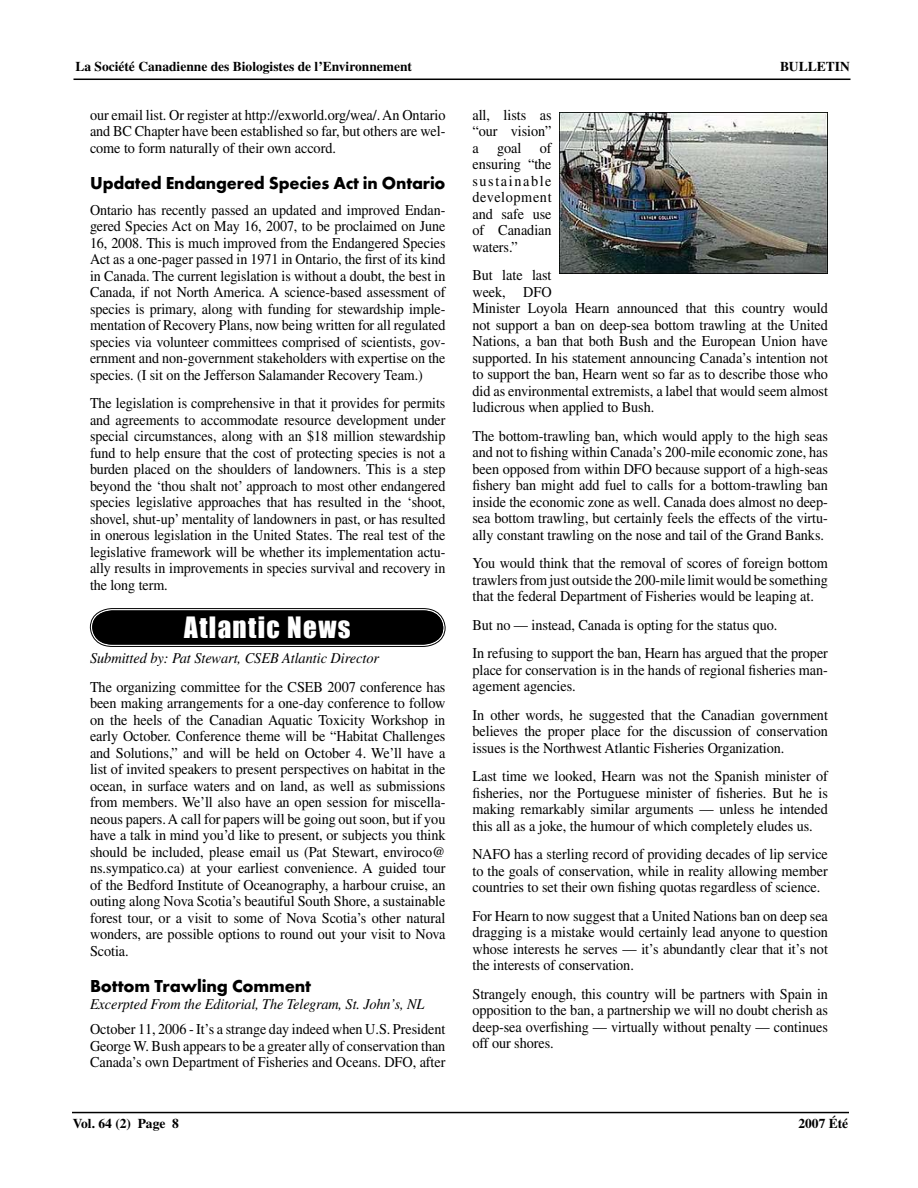
<style>
.page{position:relative;width:918px;height:1188px;background:#fff}
.page>*{position:absolute;margin:0;border:0;box-sizing:border-box;transform-origin:0 0}
.t1{font:27px "Impact";letter-spacing:.05em;color:#fff}
.t2{font:700 18px "Futura T";letter-spacing:-.01em;color:#000}
.t3{font:15px/16.5px "Times";letter-spacing:-.005em;color:#000;text-align:justify;scale:.95 1}
.t4{font:15px/16.5px "Times";letter-spacing:-.005em;color:#000;text-align:justify;scale:.94 1}
.t5{font:italic 15px "Times";letter-spacing:-.005em;color:#000;scale:.95 1}
.t6{font:italic 15px "Times";letter-spacing:-.005em;color:#000;scale:.96 1}
.t7{font:700 13.5px "Times";color:#000}
</style>
<div class="page">
<hr style="left:72px;top:1112px;width:777px;height:1px;background:#000">
<hr style="left:74px;top:79px;width:776px;height:1px;background:#000">
<svg style="left:90px;top:608px;width:356px;height:39px"></svg>
<img style="left:559px;top:112px;width:269px;height:162px">
<p class="t7" style="left:75px;top:58px;width:338px">La Société Canadienne des Biologistes de l’Environnement</p>
<p class="t7" style="left:780px;top:58px;width:71px">BULLETIN</p>
<p class="t3" style="left:90px;top:106px;width:376px">our email list. Or register at http://exworld.org/wea/. An Ontario and BC Chapter have been established so far, but others are wel&shy;come to form naturally of their own accord.</p>
<p class="t2" style="left:90px;top:173px;width:357px">Updated Endangered Species Act in Ontario</p>
<p class="t4" style="left:90px;top:201px;width:380px">Ontario has recently passed an updated and improved Endan&shy;gered Species Act on May 16, 2007, to be proclaimed on June 16, 2008. This is much improved from the Endangered Species Act as a one-pager passed in 1971 in Ontario, the first of its kind in Canada. The current legislation is without a doubt, the best in Canada, if not North America. A science-based assessment of species is primary, along with funding for stewardship imple&shy;mentation of Recovery Plans, now being written for all regulated species via volunteer committees comprised of scientists, gov&shy;ernment and non-government stakeholders with expertise on the species. (I sit on the Jefferson Salamander Recovery Team.)</p>
<p class="t4" style="left:90px;top:395px;width:380px">The legislation is comprehensive in that it provides for permits and agreements to accommodate resource development under special circumstances, along with an $18 million stewardship fund to help ensure that the cost of protecting species is not a burden placed on the shoulders of landowners. This is a step beyond the ‘thou shalt not’ approach to most other endangered species legislative approaches that has resulted in the ‘shoot, shovel, shut-up’ mentality of landowners in past, or has resulted in onerous legislation in the United States. The real test of the legislative framework will be whether its implementation actu&shy;ally results in improvements in species survival and recovery in the long term.</p>
<h1 class="t1" style="left:184px;top:611px;width:168px">Atlantic News</h1>
<p class="t6" style="left:90px;top:650px;width:303px">Submitted by: Pat Stewart, CSEB Atlantic Director</p>
<p class="t3" style="left:90px;top:678px;width:376px">The organizing committee for the CSEB 2007 conference has been making arrangements for a one-day conference to follow on the heels of the Canadian Aquatic Toxicity Workshop in early October. Conference theme will be “Habitat Challenges and Solutions,” and will be held on October 4. We’ll have a list of invited speakers to present perspectives on habitat in the ocean, in surface waters and on land, as well as submissions from members. We’ll also have an open session for miscella&shy;neous papers. A call for papers will be going out soon, but if you have a talk in mind you’d like to present, or subjects you think should be included, please email us (Pat Stewart, enviroco@ ns.sympatico.ca) at your earliest convenience. A guided tour of the Bedford Institute of Oceanography, a harbour cruise, an outing along Nova Scotia’s beautiful South Shore, a sustainable forest tour, or a visit to some of Nova Scotia’s other natural wonders, are possible options to round out your visit to Nova Scotia.</p>
<p class="t2" style="left:90px;top:976px;width:223px">Bottom Trawling Comment</p>
<p class="t5" style="left:90px;top:996px;width:354px">Excerpted From the Editorial, The Telegram, St. John’s, NL</p>
<p class="t3" style="left:90px;top:1021px;width:376px">October 11, 2006 - It’s a strange day indeed when U.S. President George W. Bush appears to be a greater ally of conservation than Canada’s own Department of Fisheries and Oceans. DFO, after</p>
<p class="t3" style="left:472px;top:106px;width:85px">all, lists as “our vision” a goal of ensuring “the sustainable development and safe use of Canadian waters.”</p>
<p class="t3" style="left:472px;top:267px;width:376px;text-align:left">But late last<br>week, DFO<br>Minister Loyola Hearn announced that this country would not support a ban on deep-sea bottom trawling at the United Nations, a ban that both Bush and the European Union have supported. In his statement announcing Canada’s intention not to support the ban, Hearn went so far as to describe those who did as environmental extremists, a label that would seem almost ludicrous when applied to Bush.</p>
<p class="t3" style="left:472px;top:427px;width:376px">The bottom-trawling ban, which would apply to the high seas and not to fishing within Canada’s 200-mile economic zone, has been opposed from within DFO because support of a high-seas fishery ban might add fuel to calls for a bottom-trawling ban inside the economic zone as well. Canada does almost no deep&shy;sea bottom trawling, but certainly feels the effects of the virtu&shy;ally constant trawling on the nose and tail of the Grand Banks.</p>
<p class="t3" style="left:472px;top:555px;width:376px">You would think that the removal of scores of foreign bottom trawlers from just outside the 200-mile limit would be something that the federal Department of Fisheries would be leaping at.</p>
<p class="t3" style="left:472px;top:610px;width:376px;line-height:28.5px">But no — instead, Canada is opting for the status quo.<br>In refusing to support the ban, Hearn has argued that the proper</p>
<p class="t3" style="left:472px;top:661px;width:376px">place for conservation is in the hands of regional fisheries man&shy;agement agencies.</p>
<p class="t3" style="left:472px;top:706px;width:376px">In other words, he suggested that the Canadian government believes the proper place for the discussion of conservation issues is the Northwest Atlantic Fisheries Organization.</p>
<p class="t3" style="left:472px;top:768px;width:376px">Last time we looked, Hearn was not the Spanish minister of fisheries, nor the Portuguese minister of fisheries. But he is making remarkably similar arguments — unless he intended this all as a joke, the humour of which completely eludes us.</p>
<p class="t3" style="left:472px;top:846px;width:376px">NAFO has a sterling record of providing decades of lip service to the goals of conservation, while in reality allowing member countries to set their own fishing quotas regardless of science.</p>
<p class="t3" style="left:472px;top:907px;width:376px">For Hearn to now suggest that a United Nations ban on deep sea dragging is a mistake would certainly lead anyone to question whose interests he serves — it’s abundantly clear that it’s not the interests of conservation.</p>
<p class="t3" style="left:472px;top:985px;width:376px">Strangely enough, this country will be partners with Spain in opposition to the ban, a partnership we will no doubt cherish as deep-sea overfishing — virtually without penalty — continues off our shores.</p>
<p class="t7" style="left:73px;top:1116px;width:108px">Vol. 64 (2) Page 8</p>
<p class="t7" style="left:798px;top:1116px;width:51px">2007 Été</p>
</div>
